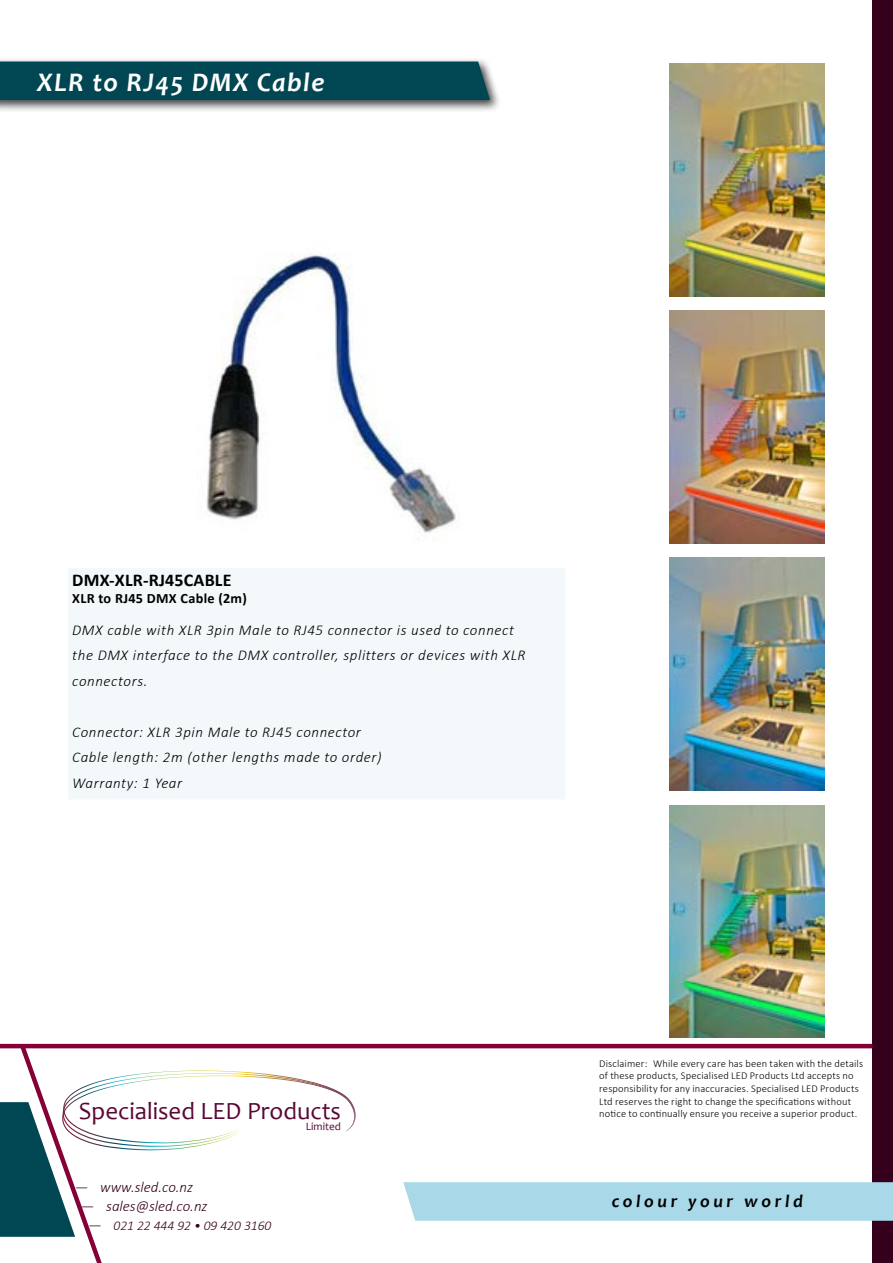
<style>
.page{position:relative;width:893px;height:1263px;background:#fff}
.page>*{position:absolute;margin:0;border:0;box-sizing:border-box;transform-origin:0 0}
.Product_Name{font:italic 700 27px "Candara";letter-spacing:.05em;color:#fff}
.t1{font:24.9px "Candara";color:#5a0835}
.t2{font:700 18px "Calibri";letter-spacing:.01em;color:#000}
.t3{font:italic 700 18px "Candara";letter-spacing:.2em;color:#000}
.blurb{font:italic 300 15px/25.5px "Calibri";letter-spacing:.04em;color:#000}
.Italic_headings{font:italic 300 15px "Calibri";color:#34001c}
.Code_Subhead{font:700 14.25px "Calibri";letter-spacing:.02em;color:#000}
.Italic_headings-2{font:italic 300 13.5px "Calibri";color:#34001c}
.t4{font:11.1px "Candara";color:#5a0835}
.Disclaimer{font:300 10.5px/12.6px "Calibri";letter-spacing:.015em;color:#000}
.s1{font-size:15px}
</style>
<div class="page">
<div style="left:872px;top:0;width:21px;height:1263px;background:#34001c"></div>
<hr style="left:0;top:1044px;width:872px;height:4px;background:#860038">
<svg style="left:0;top:1043px;width:356px;height:220px"></svg>
<div style="left:0;top:58px;width:502px;height:55px;background:#000;opacity:.75"></div>
<div style="left:0;top:62px;width:490px;height:38px;background:#004753"></div>
<div style="left:403px;top:1182px;width:490px;height:39px;background:#a9d8e8"></div>
<div style="left:68px;top:568px;width:497px;height:231px;background:#f3f9fb"></div>
<img style="left:206px;top:253px;width:250px;height:280px">
<img style="left:670px;top:64px;width:155px;height:233px">
<img style="left:670px;top:311px;width:155px;height:233px">
<img style="left:670px;top:558px;width:155px;height:233px">
<img style="left:670px;top:805px;width:155px;height:233px">
<p class="Product_Name" style="left:37px;top:65px;width:289px">XLR to RJ45 DMX Cable</p>
<p class="t2" style="left:72px;top:567px;width:161px">DMX-XLR-RJ45CABLE</p>
<p class="Code_Subhead" style="left:72px;top:588px;width:176px">XLR to RJ45 DMX Cable (2m)</p>
<p class="blurb" style="left:72px;top:617px;width:455px">DMX cable with XLR 3pin Male to RJ45 connector is used to connect the DMX interface to the DMX controller, splitters or devices with XLR connectors.</p>
<p class="blurb" style="left:72px;top:719px;width:290px">Connector: XLR 3pin Male to RJ45 connector</p>
<p class="blurb" style="left:72px;top:744px;width:311px">Cable length: 2m (other lengths made to order)</p>
<p class="blurb" style="left:72px;top:770px;width:111px">Warranty: 1 Year</p>
<p class="t1" style="left:79px;top:1095px;width:264px">Specialised LED Products</p>
<p class="t4" style="left:306px;top:1120px;width:37px">Limited</p>
<p class="Italic_headings" style="left:75px;top:1178px;width:120px">— www.sled.co.nz</p>
<p class="Italic_headings" style="left:81px;top:1197px;width:128px">— sales@sled.co.nz</p>
<p class="Italic_headings-2" style="left:88px;top:1217px;width:185px"><span class="s1">—</span> 021 22 444 92 • 09 420 3160</p>
<p class="Disclaimer" style="left:599px;top:1057px;width:265px">Disclaimer: While every care has been taken with the details of these products, Specialised LED Products Ltd accepts no responsibility for any inaccuracies. Specialised LED Products Ltd reserves the right to change the specifications without notice to continually ensure you receive a superior product.</p>
<p class="t3" style="left:612px;top:1190px;width:193px">colour your world</p>
</div>
